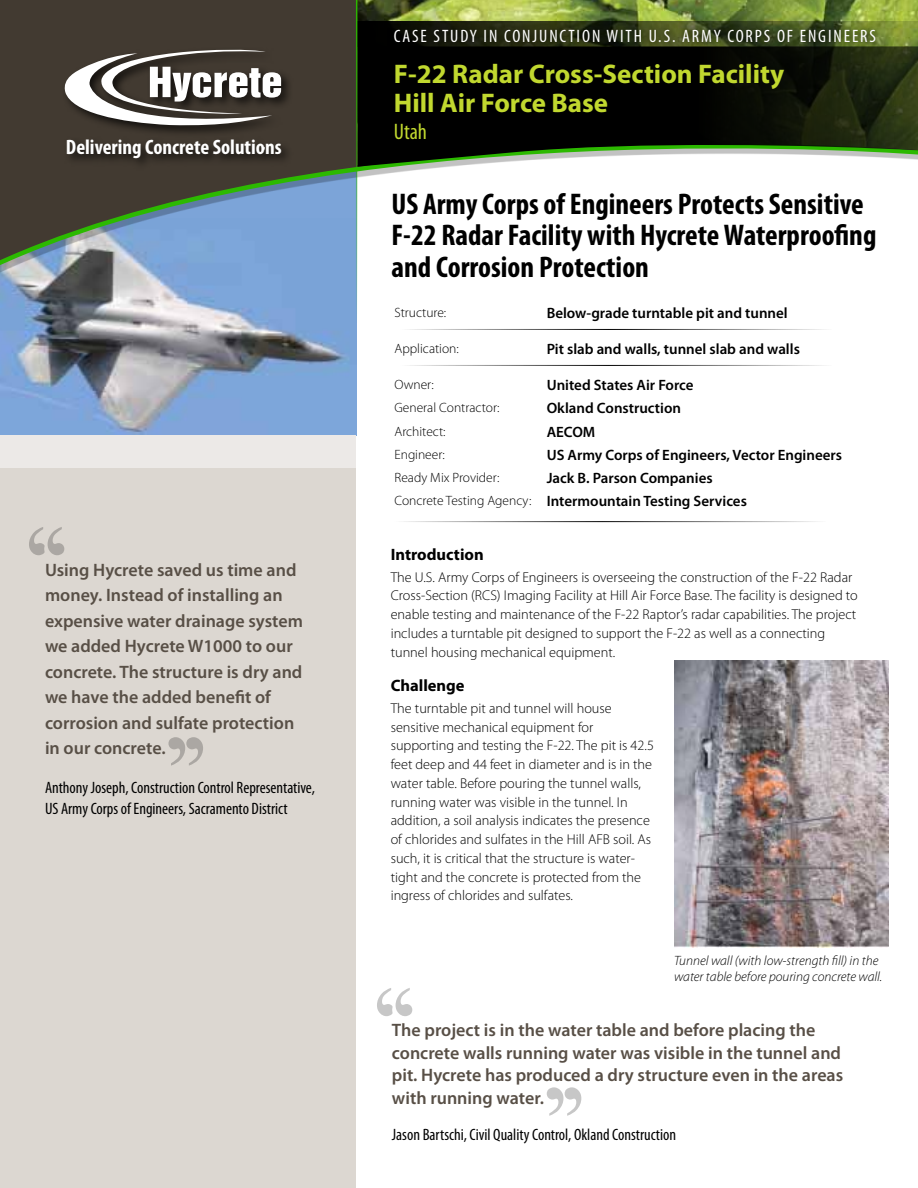
<style>
.page{position:relative;width:918px;height:1188px;background:#fff}
.page>*{position:absolute;margin:0;border:0;box-sizing:border-box;transform-origin:0 0}
.t1{font:700 condensed 30px/31.5px "Myriad Pro";color:#000}
.t2{font:700 27px/28.5px "Myriad Pro";color:#c1d82f}
.t3{font:condensed 22.5px "Myriad Pro";color:#c1d82f}
.t4{font:700 condensed 21px "Myriad Pro";color:#fff}
.t5{font:600 18px/25.5px "Myriad Pro";color:#584f46}
.t6{font:condensed 18px "Myriad Pro";letter-spacing:.105em;color:#fff}
.t7{font:condensed 16.5px/21px "Myriad Pro";color:#000}
.t8{font:700 16.5px "Myriad Pro";color:#000}
.t9{font:600 15px/23.2px "Myriad Pro";color:#000}
.t10{font:300 14.25px/18.8px "Myriad Pro";color:#000}
.t11{font:300 13.5px "Myriad Pro";color:#000}
.t12{font:italic 300 13.5px/16.5px "Myriad Pro";color:#000}
.s1{font-weight:300;font-size:13.5px}
</style>
<div class="page">
<div style="left:0;top:123px;width:356px;height:1065px;background:#dcd7d1"></div>
<img style="left:0;top:290px;width:356px;height:146px">
<div style="left:0;top:436px;width:356px;height:32px;background:#ece9e7"></div>
<svg style="left:29px;top:527px;width:35px;height:28px"></svg>
<svg style="left:168px;top:737px;width:35px;height:29px"></svg>
<svg style="left:377px;top:988px;width:35px;height:28px"></svg>
<svg style="left:547px;top:1087px;width:34px;height:29px"></svg>
<svg style="left:0;top:0;width:444px;height:290px;background:#6d767c"></svg>
<img style="left:357px;top:0;width:561px;height:21px">
<svg style="left:357px;top:46px;width:561px;height:121px;background:#22271d"></svg>
<svg style="left:357px;top:21px;width:561px;height:25px;background:#444f1d"></svg>
<svg style="left:387px;top:22px;width:495px;height:28px;background:#283013"></svg>
<hr style="left:356px;top:0;width:1px;height:323px;background:#2cb900">
<div style="left:62px;top:47px;width:232px;height:123px;background:#000;opacity:.75"></div>
<svg style="left:65px;top:50px;width:216px;height:76px"></svg>
<hr style="left:398px;top:329px;width:434px;height:1px;background:#000">
<hr style="left:392px;top:521px;width:434px;height:1px;background:#000">
<hr style="left:398px;top:365px;width:434px;height:1px;background:#000">
<img style="left:674px;top:660px;width:215px;height:288px">
<h3 class="t4" style="left:66px;top:134px;width:217px">Delivering Concrete Solutions</h3>
<p class="t5" style="left:45px;top:556px;width:260px">Using Hycrete saved us time and money. Instead of installing an expensive water drainage system we added Hycrete W1000 to our concrete. The structure is dry and we have the added benefit of corrosion and sulfate protection in our concrete.</p>
<p class="t7" style="left:45px;top:777px;width:272px">Anthony Joseph, Construction Control Representative,<br>US Army Corps of Engineers, Sacramento District</p>
<p class="t6" style="left:394px;top:25px;width:484px">CASE STUDY IN CONJUNCTION WITH U.S. ARMY CORPS OF ENGINEERS</p>
<h2 class="t2" style="left:394px;top:59px;width:392px">F-22 Radar Cross-Section Facility<br>Hill Air Force Base</h2>
<h3 class="t3" style="left:394px;top:118px;width:35px">Utah</h3>
<h1 class="t1" style="left:392px;top:187px;width:486px">US Army Corps of Engineers Protects Sensitive<br>F-22 Radar Facility with Hycrete Waterproofing and Corrosion Protection</h1>
<p class="t11" style="left:394px;top:305px;width:53px">Structure:</p>
<p class="t9" style="left:547px;top:301px;width:243px">Below-grade turntable pit and tunnel</p>
<p class="t11" style="left:394px;top:341px;width:66px">Application:</p>
<p class="t9" style="left:547px;top:337px;width:255px">Pit slab and walls, tunnel slab and walls</p>
<p class="t11" style="left:394px;top:377px;width:41px">Owner:</p>
<p class="t9" style="left:547px;top:373px;width:148px">United States Air Force</p>
<p class="t11" style="left:394px;top:400px;width:107px">General Contractor:</p>
<p class="t9" style="left:547px;top:396px;width:136px">Okland Construction</p>
<p class="t11" style="left:394px;top:424px;width:53px">Architect:</p>
<p class="t9" style="left:547px;top:420px;width:50px">AECOM</p>
<p class="t11" style="left:394px;top:447px;width:52px">Engineer:</p>
<p class="t9" style="left:547px;top:443px;width:297px">US Army Corps of Engineers, Vector Engineers</p>
<p class="t11" style="left:394px;top:470px;width:106px">Ready Mix Provider:</p>
<p class="t9" style="left:394px;top:466px;width:354px;text-indent:152px">Jack B. Parson Companies<br><span class="s1">Concrete Testing Agency:</span> Intermountain Testing Services</p>
<p class="t8" style="left:391px;top:544px;width:95px">Introduction</p>
<p class="t10" style="left:391px;top:568px;width:469px">The U.S. Army Corps of Engineers is overseeing the construction of the F-22 Radar Cross-Section (RCS) Imaging Facility at Hill Air Force Base. The facility is designed to enable testing and maintenance of the F-22 Raptor’s radar capabilities. The project includes a turntable pit designed to support the F-22 as well as a connecting tunnel housing mechanical equipment.</p>
<p class="t8" style="left:391px;top:675px;width:75px">Challenge</p>
<p class="t10" style="left:391px;top:699px;width:265px">The turntable pit and tunnel will house sensitive mechanical equipment for supporting and testing the F-22. The pit is 42.5 feet deep and 44 feet in diameter and is in the water table. Before pouring the tunnel walls, running water was visible in the tunnel. In addition, a soil analysis indicates the presence of chlorides and sulfates in the Hill AFB soil. As such, it is critical that the structure is water&shy;tight and the concrete is protected from the ingress of chlorides and sulfates.</p>
<p class="t12" style="left:674px;top:952px;width:210px">Tunnel wall (with low-strength fill) in the water table before pouring concrete wall.</p>
<p class="t5" style="left:392px;top:1019px;width:453px;line-height:22.5px">The project is in the water table and before placing the concrete walls running water was visible in the tunnel and pit. Hycrete has produced a dry structure even in the areas with running water.</p>
<p class="t7" style="left:392px;top:1124px;width:286px">Jason Bartschi, Civil Quality Control, Okland Construction</p>
</div>
